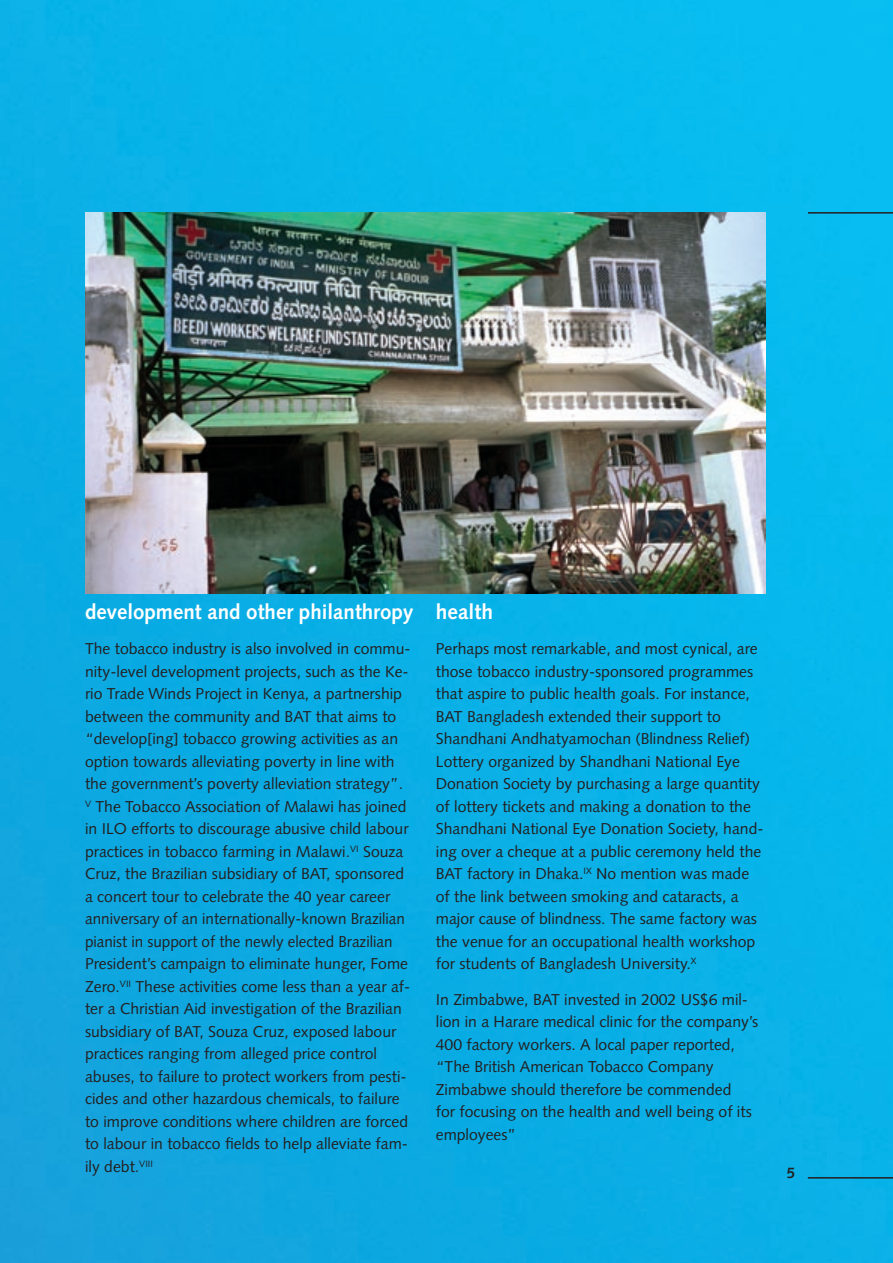
<style>
.page{position:relative;width:893px;height:1263px;background:#fff}
.page>*{position:absolute;margin:0;border:0;box-sizing:border-box;transform-origin:0 0}
.t1{font:700 21px "Syntax";color:#fff}
.t2{font:15.75px/22.5px "Syntax";color:#231f20}
.t3{font:700 15px "Syntax";color:#231f20}
</style>
<div class="page">
<div style="left:0;top:0;width:893px;height:1263px;background:linear-gradient(to right,#0ea7e0,#06b8ed)"></div>
<hr style="left:808px;top:1177px;width:85px;height:1px;background:#231f20">
<hr style="left:808px;top:212px;width:85px;height:2px;background:#231f20">
<img style="left:85px;top:213px;width:680px;height:381px">
<h1 class="t1" style="left:85px;top:600px;width:330px">development and other philanthropy</h1>
<p class="t2" style="left:85px;top:638px;width:327px">The tobacco industry is also involved in commu&shy;nity-level development projects, such as the Ke&shy;rio Trade Winds Project in Kenya, a partnership between the community and BAT that aims to “develop[ing] tobacco growing activities as an option towards alleviating poverty in line with the government’s poverty alleviation strategy”.<br><sup>V</sup> The Tobacco Association of Malawi has joined in ILO efforts to discourage abusive child labour practices in tobacco farming in Malawi.<sup>VI</sup> Souza Cruz, the Brazilian subsidiary of BAT, sponsored a concert tour to celebrate the 40 year career anniversary of an internationally-known Brazilian pianist in support of the newly elected Brazilian President’s campaign to eliminate hunger, Fome Zero.<sup>VII</sup> These activities come less than a year af&shy;ter a Christian Aid investigation of the Brazilian subsidiary of BAT, Souza Cruz, exposed labour practices ranging from alleged price control abuses, to failure to protect workers from pesti&shy;cides and other hazardous chemicals, to failure to improve conditions where children are forced to labour in tobacco fields to help alleviate fam&shy;ily debt.<sup>VIII</sup></p>
<h1 class="t1" style="left:436px;top:600px;width:59px">health</h1>
<p class="t2" style="left:436px;top:638px;width:329px">Perhaps most remarkable, and most cynical, are those tobacco industry-sponsored programmes that aspire to public health goals. For instance, BAT Bangladesh extended their support to Shandhani Andhatyamochan (Blindness Relief)<br>Lottery organized by Shandhani National Eye Donation Society by purchasing a large quantity of lottery tickets and making a donation to the Shandhani National Eye Donation Society, hand&shy;ing over a cheque at a public ceremony held the BAT factory in Dhaka.<sup>IX</sup> No mention was made of the link between smoking and cataracts, a major cause of blindness. The same factory was the venue for an occupational health workshop for students of Bangladesh University.<sup>X</sup></p>
<p class="t2" style="left:436px;top:988px;width:324px">In Zimbabwe, BAT invested in 2002 US$6 mil&shy;lion in a Harare medical clinic for the company’s 400 factory workers. A local paper reported, “The British American Tobacco Company Zimbabwe should therefore be commended<br>for focusing on the health and well being of its employees”</p>
<p class="t3" style="left:787px;top:1164px;width:10px">5</p>
</div>
